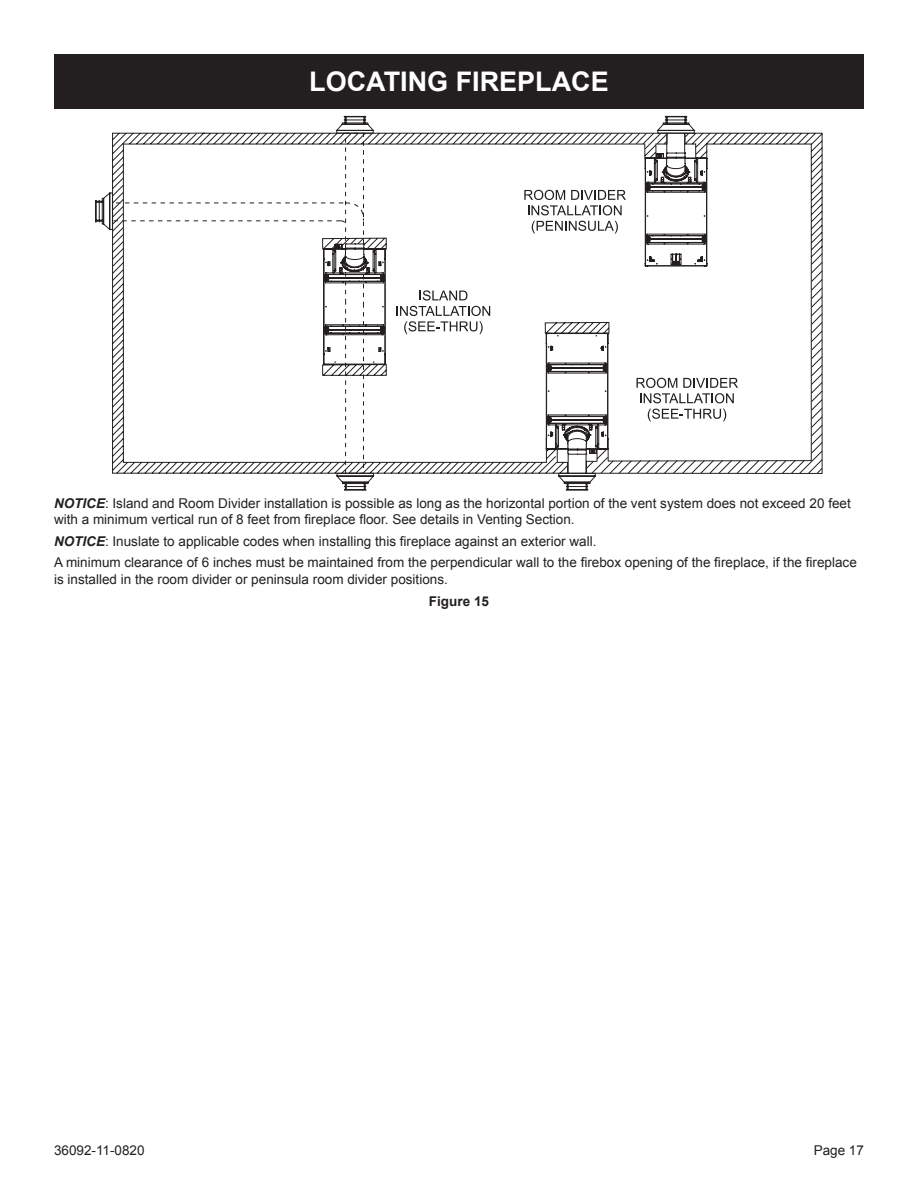
<style>
.page{position:relative;width:918px;height:1188px;background:#fff}
.page>*{position:absolute;margin:0;border:0;box-sizing:border-box;transform-origin:0 0}
.t1{font:700 27px "Arial";color:#fff}
.t2{font:13.5px/16.2px "Arial";color:#231f20}
.t3{font:700 13.5px "Arial";color:#231f20}
.s1{font-weight:700;font-style:italic}
</style>
<div class="page">
<div style="left:54px;top:54px;width:810px;height:54px;background:#231f20"></div>
<svg style="left:335px;top:117px;width:361px;height:15px"></svg>
<svg style="left:336px;top:474px;width:261px;height:15px"></svg>
<svg style="left:112px;top:132px;width:452px;height:342px"></svg>
<svg style="left:185px;top:132px;width:379px;height:245px"></svg>
<svg style="left:564px;top:132px;width:259px;height:343px"></svg>
<svg style="left:608px;top:266px;width:95px;height:187px"></svg>
<svg style="left:323px;top:154px;width:338px;height:211px"></svg>
<svg style="left:645px;top:153px;width:62px;height:113px"></svg>
<svg style="left:323px;top:244px;width:63px;height:121px"></svg>
<svg style="left:546px;top:333px;width:62px;height:122px"></svg>
<svg style="left:95px;top:177px;width:30px;height:112px"></svg>
<h1 class="t1" style="left:309px;top:63px;width:301px">LOCATING FIREPLACE</h1>
<p class="t2" style="left:54px;top:495px;width:798px"><span class="s1">NOTICE</span>: Island and Room Divider installation is possible as long as the horizontal portion of the vent system does not exceed 20 feet with a minimum vertical run of 8 feet from fireplace floor. See details in Venting Section.</p>
<p class="t2" style="left:54px;top:530px;width:804px;line-height:21.6px"><span class="s1">NOTICE</span>: Inuslate to applicable codes when installing this fireplace against an exterior wall.<br>A minimum clearance of 6 inches must be maintained from the perpendicular wall to the firebox opening of the fireplace, if the fireplace</p>
<p class="t2" style="left:54px;top:571px;width:395px">is installed in the room divider or peninsula room divider positions.</p>
<p class="t3" style="left:429px;top:592px;width:62px">Figure 15</p>
<p class="t2" style="left:54px;top:1143px;width:92px">36092-11-0820</p>
<p class="t2" style="left:814px;top:1143px;width:52px">Page 17</p>
</div>
